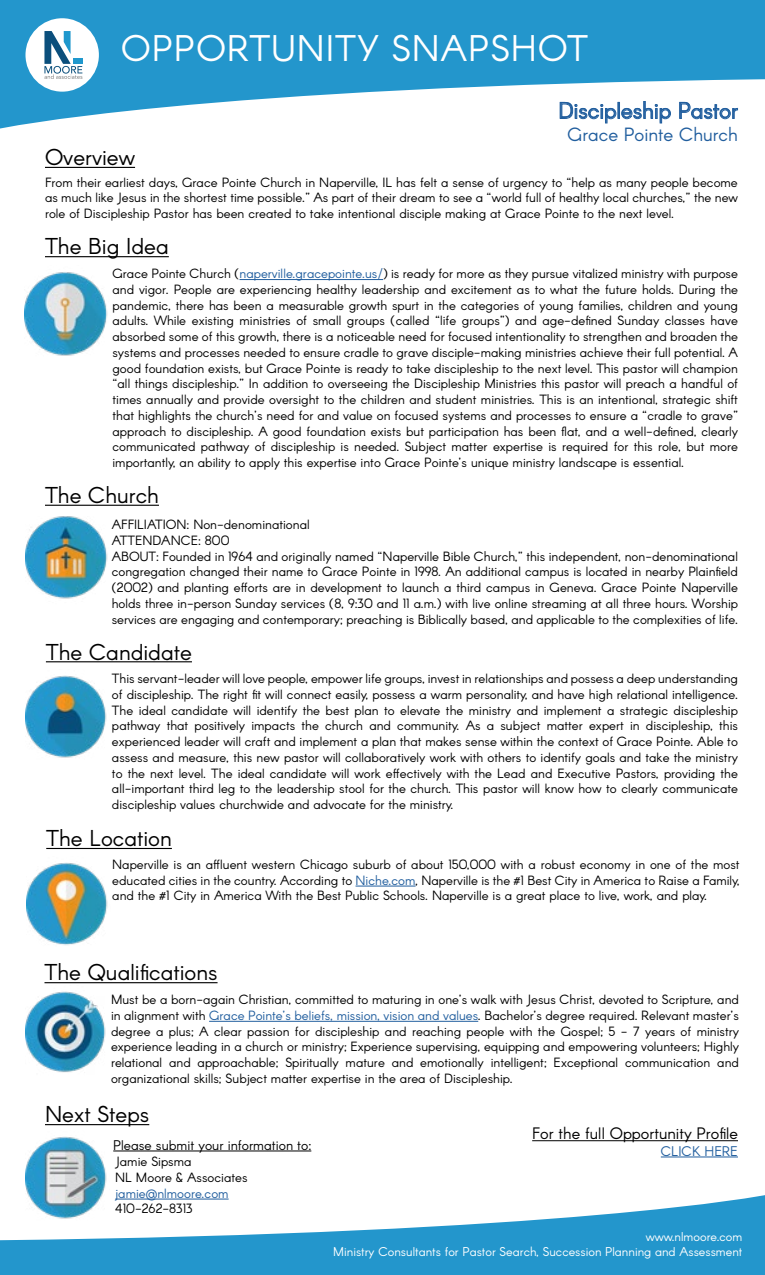
<style>
.page{position:relative;width:765px;height:1275px;background:#fff}
.page>*{position:absolute;margin:0;border:0;box-sizing:border-box;transform-origin:0 0}
.t1{font:36.25px "Arcon";letter-spacing:.03em;color:#fff}
.t2{font:22.5px "Arcon";color:#000}
.t3{font:22.5px "Arcon";color:#215e9e}
.t4{font:18.75px "Arcon";color:#215e9e}
.t5{font:16.25px "Arcon";color:#000}
.t6{font:13.75px "Arcon";color:#000}
.t7{font:13.75px "Arcon";color:#215e9e}
.t8{font:13.12px/15.8px "Arcon";color:#000;text-align:justify}
.t9{font:13.12px "Arcon";color:#215e9e}
.t10{font:12.5px/15px "Arcon";color:#fff;text-align:right}
.s1{color:#215e9e}
</style>
<div class="page">
<svg style="left:0;top:1195px;width:765px;height:80px;fill:#2396cc"></svg>
<svg style="left:0;top:0;width:765px;height:129px;fill:#2396cc"></svg>
<div style="left:26px;top:18px;width:73px;height:74px;background:#fff;border-radius:50%"></div>
<svg style="left:44px;top:31px;width:38px;height:48px"></svg>
<div style="left:73px;top:58px;width:9px;height:6px;background:#1f98cd"></div>
<svg style="left:560px;top:101px;width:111px;height:23px"></svg>
<svg style="left:679px;top:102px;width:59px;height:17px"></svg>
<hr style="left:45px;top:167px;width:90px;height:1px;background:#000">
<hr style="left:45px;top:256px;width:124px;height:1px;background:#000">
<img style="left:24px;top:272px;width:84px;height:84px">
<hr style="left:240px;top:279px;width:143px;height:1px;background:#215e9e">
<hr style="left:45px;top:505px;width:114px;height:1px;background:#000">
<img style="left:26px;top:516px;width:82px;height:83px">
<img style="left:26px;top:1136px;width:83px;height:90px">
<img style="left:27px;top:862px;width:81px;height:83px">
<img style="left:26px;top:675px;width:81px;height:83px">
<img style="left:25px;top:991px;width:81px;height:82px">
<hr style="left:46px;top:661px;width:146px;height:1px;background:#000">
<hr style="left:46px;top:848px;width:126px;height:1px;background:#000">
<hr style="left:356px;top:886px;width:60px;height:1px;background:#215e9e">
<hr style="left:209px;top:1021px;width:269px;height:1px;background:#215e9e">
<hr style="left:44px;top:982px;width:174px;height:1px;background:#000">
<hr style="left:45px;top:1124px;width:104px;height:1px;background:#000">
<hr style="left:113px;top:1151px;width:198px;height:1px;background:#000">
<hr style="left:115px;top:1199px;width:114px;height:1px;background:#215e9e">
<hr style="left:532px;top:1140px;width:206px;height:1px;background:#000">
<hr style="left:661px;top:1157px;width:77px;height:1px;background:#215e9e">
<h1 class="t1" style="left:121px;top:25px;width:468px">OPPORTUNITY SNAPSHOT</h1>
<h2 class="t3" style="left:558px;top:96px;width:181px">Discipleship Pastor</h2>
<h3 class="t4" style="left:568px;top:123px;width:172px">Grace Pointe Church</h3>
<h2 class="t2" style="left:45px;top:143px;width:92px">Overview</h2>
<p class="t8" style="left:45px;top:175px;width:695px">From their earliest days, Grace Pointe Church in Naperville, IL has felt a sense of urgency to “help as many people become as much like Jesus in the shortest time possible.” As part of their dream to see a “world full of healthy local churches,” the new role of Discipleship Pastor has been created to take intentional disciple making at Grace Pointe to the next level.</p>
<h2 class="t2" style="left:45px;top:232px;width:125px">The Big Idea</h2>
<p class="t8" style="left:112px;top:267px;width:627px">Grace Pointe Church (<span class="s1">naperville.gracepointe.us/</span>) is ready for more as they pursue vitalized ministry with purpose and vigor. People are experiencing healthy leadership and excitement as to what the future holds. During the pandemic, there has been a measurable growth spurt in the categories of young families, children and young adults. While existing ministries of small groups (called “life groups”) and age-defined Sunday classes have absorbed some of this growth, there is a noticeable need for focused intentionality to strengthen and broaden the systems and processes needed to ensure cradle to grave disciple-making ministries achieve their full potential. A good foundation exists, but Grace Pointe is ready to take discipleship to the next level. This pastor will champion “all things discipleship.” In addition to overseeing the Discipleship Ministries this pastor will preach a handful of times annually and provide oversight to the children and student ministries. This is an intentional, strategic shift that highlights the church’s need for and value on focused systems and processes to ensure a “cradle to grave” approach to discipleship. A good foundation exists but participation has been flat, and a well-defined, clearly communicated pathway of discipleship is needed. Subject matter expertise is required for this role, but more importantly, an ability to apply this expertise into Grace Pointe’s unique ministry landscape is essential.</p>
<h2 class="t2" style="left:45px;top:481px;width:115px">The Church</h2>
<p class="t8" style="left:112px;top:518px;width:628px;text-align:left">AFFILIATION: Non-denominational<br>ATTENDANCE: 800<br>ABOUT: Founded in 1964 and originally named “Naperville Bible Church,” this independent, non-denominational congregation changed their name to Grace Pointe in 1998. An additional campus is located in nearby Plainfield (2002) and planting efforts are in development to launch a third campus in Geneva. Grace Pointe Naperville holds three in-person Sunday services (8, 9:30 and 11 a.m.) with live online streaming at all three hours. Worship services are engaging and contemporary; preaching is Biblically based, and applicable to the complexities of life.</p>
<h2 class="t2" style="left:46px;top:637px;width:148px">The Candidate</h2>
<p class="t8" style="left:112px;top:672px;width:628px">This servant-leader will love people, empower life groups, invest in relationships and possess a deep understanding of discipleship. The right fit will connect easily, possess a warm personality, and have high relational intelligence.<br>The ideal candidate will identify the best plan to elevate the ministry and implement a strategic discipleship pathway that positively impacts the church and community. As a subject matter expert in discipleship, this experienced leader will craft and implement a plan that makes sense within the context of Grace Pointe. Able to assess and measure, this new pastor will collaboratively work with others to identify goals and take the ministry to the next level. The ideal candidate will work effectively with the Lead and Executive Pastors, providing the all-important third leg to the leadership stool for the church. This pastor will know how to clearly communicate discipleship values churchwide and advocate for the ministry.</p>
<h2 class="t2" style="left:46px;top:824px;width:127px">The Location</h2>
<p class="t8" style="left:112px;top:857px;width:629px">Naperville is an affluent western Chicago suburb of about 150,000 with a robust economy in one of the most educated cities in the country. According to <span class="s1">Niche.com</span>, Naperville is the #1 Best City in America to Raise a Family, and the #1 City in America With the Best Public Schools. Naperville is a great place to live, work, and play.</p>
<h2 class="t2" style="left:44px;top:958px;width:175px">The Qualifications</h2>
<p class="t8" style="left:111px;top:993px;width:630px">Must be a born-again Christian, committed to maturing in one’s walk with Jesus Christ, devoted to Scripture, and in alignment with <span class="s1">Grace Pointe’s beliefs, mission, vision and values</span>. Bachelor’s degree required. Relevant master’s degree a plus; A clear passion for discipleship and reaching people with the Gospel; 5 - 7 years of ministry experience leading in a church or ministry; Experience supervising, equipping and empowering volunteers; Highly relational and approachable; Spiritually mature and emotionally intelligent; Exceptional communication and organizational skills; Subject matter expertise in the area of Discipleship.</p>
<h2 class="t2" style="left:45px;top:1100px;width:106px">Next Steps</h2>
<p class="t6" style="left:113px;top:1136px;width:200px">Please submit your information to:</p>
<p class="t8" style="left:115px;top:1155px;width:134px">Jamie Sipsma<br>NL Moore &amp; Associates</p>
<p class="t9" style="left:115px;top:1185px;width:115px">jamie@nlmoore.com</p>
<p class="t8" style="left:115px;top:1202px;width:79px">410-262-8313</p>
<p class="t5" style="left:532px;top:1123px;width:207px">For the full Opportunity Profile</p>
<p class="t7" style="left:661px;top:1142px;width:79px">CLICK HERE</p>
<p class="t10" style="left:333px;top:1230px;width:411px">www.nlmoore.com<br>Ministry Consultants for Pastor Search, Succession Planning and Assessment</p>
</div>
